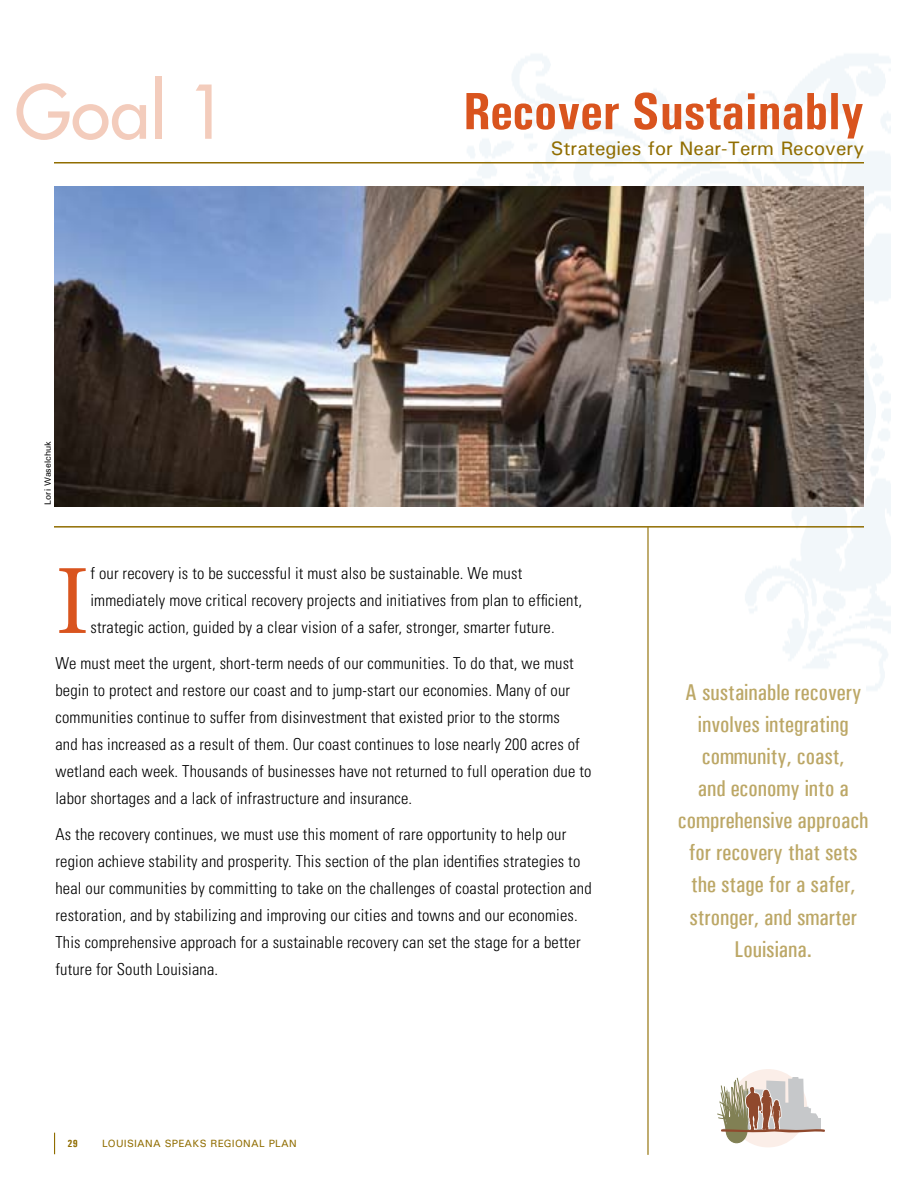
<style>
.page{position:relative;width:918px;height:1188px;background:#fff}
.page>*{position:absolute;margin:0;border:0;box-sizing:border-box;transform-origin:0 0}
.t1{font:99.6px "Minion Pro";color:#d9541e}
.t2{font:72px "Futura";color:#f2c3b0}
.t3{font:700 condensed 52.5px "Univers";color:#d9541e}
.t4{font:500 condensed 22.95px/32.1px "Univers";color:#bca766;text-align:center}
.t5{font:500 19.5px "Univers";color:#906d00}
.t6{font:300 condensed 16.5px/27px "Univers LT Std";letter-spacing:.01em;color:#000}
.t7{font:500 10.5px "Univers";letter-spacing:.025em;color:#906d00}
.t8{font:700 condensed 10.5px "Univers";color:#906d00}
.t9{font:500 9px "Univers";color:#000}
</style>
<div class="page">
<div style="left:729px;top:1069px;width:78px;height:78px;background:#fbeee8;border-radius:50%"></div>
<div style="left:726px;top:1118px;width:21px;height:25px;background:#818054;border-radius:50%"></div>
<div style="left:726px;top:1117px;width:22px;height:26px;border:1px solid #818054;border-radius:50%"></div>
<svg style="left:717px;top:1077px;width:108px;height:56px"></svg>
<svg style="left:54px;top:1133px;width:1px;height:21px"></svg>
<hr style="left:647px;top:527px;width:2px;height:628px;background:#906d00">
<hr style="left:54px;top:526px;width:810px;height:2px;background:#906d00">
<hr style="left:54px;top:162px;width:810px;height:2px;background:#906d00">
<img style="left:54px;top:186px;width:810px;height:321px">
<h2 class="t2" style="left:15px;top:67px;width:215px">Goal 1</h2>
<p class="t9" style="left:42px;top:505px;width:65px;rotate:-90deg">Lori Waselchuk</p>
<h3 class="t3" style="left:463px;top:79px;width:402px">Recover Sustainably</h3>
<p class="t5" style="left:551px;top:136px;width:315px">Strategies for N ear-Term Recovery</p>
<h1 class="t1" style="left:56px;top:534px;width:35px">I</h1>
<p class="t6" style="left:90px;top:560px;width:493px">f our recovery is to be successful it must also be sustainable. We must immediately move critical recovery projects and initiatives from plan to efficient, strategic action, guided by a clear vision of a safer, stronger, smarter future.</p>
<p class="t6" style="left:56px;top:650px;width:538px">We must meet the urgent, short-term needs of our communities. To do that, we must begin to protect and restore our coast and to jump-start our economies. Many of our communities continue to suffer from disinvestment that existed prior to the storms<br>and has increased as a result of them. Our coast continues to lose nearly 200 acres of wetland each week. Thousands of businesses have not returned to full operation due to labor shortages and a lack of infrastructure and insurance.</p>
<p class="t6" style="left:56px;top:821px;width:538px">As the recovery continues, we must use this moment of rare opportunity to help our region achieve stability and prosperity. This section of the plan identifies strategies to heal our communities by committing to take on the challenges of coastal protection and restoration, and by stabilizing and improving our cities and towns and our economies.<br>This comprehensive approach for a sustainable recovery can set the stage for a better future for South Louisiana.</p>
<p class="t8" style="left:67px;top:1137px;width:12px">29</p>
<p class="t7" style="left:102px;top:1137px;width:196px">Louisiana Speaks REgional Plan</p>
<h3 class="t4" style="left:678px;top:676px;width:192px">A sustainable recovery involves integrating community, coast,<br>and economy into a comprehensive approach for recovery that sets the stage for a safer, stronger, and smarter<br>Louisiana.</h3>
</div>
